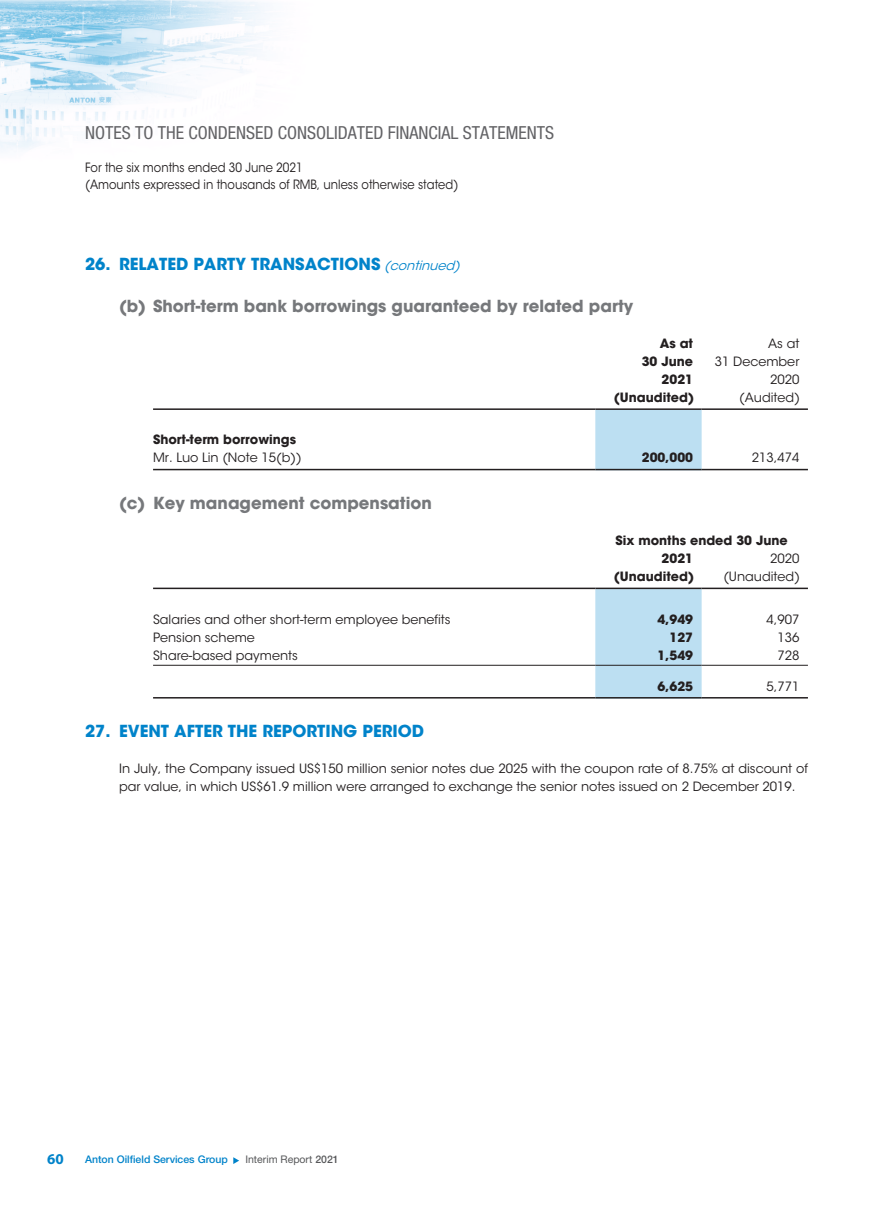
<style>
.page{position:relative;width:893px;height:1212px;background:#fff}
.page>*{position:absolute;margin:0;border:0;box-sizing:border-box;transform-origin:0 0}
.t1{font:condensed 18px "Helvetica Neue LT Std";color:#636366}
.t2{font:700 16.5px "ITC Avant Garde Std";color:#76787b}
.t3{font:700 16.5px "ITC Avant Garde Std";color:#0083ca}
.t4{font:700 15px "Myriad Pro";color:#0083ca}
.t5{font:12.75px/18px "ITC Avant Garde Std";color:#231f20}
.t6{font:700 12.75px/18px "ITC Avant Garde Std";color:#231f20}
.t7{font:12.75px/16.5px "ITC Avant Garde Std";color:#231f20;scale:.9 1}
.t8{font:500 10.5px "Helvetica Neue LT Std";color:#0083ca}
.t9{font:10.5px "Helvetica Neue LT Std";color:#57585a}
.s1{font-weight:400;font-style:italic;font-size:12.75px}
.s2{font-weight:500}
</style>
<div class="page">
<img style="left:0;top:0;width:267px;height:150px">
<svg style="left:233px;top:1157px;width:6px;height:7px"></svg>
<div style="left:595px;top:410px;width:107px;height:59px;background:#bcdff2"></div>
<hr style="left:153px;top:408px;width:442px;height:2px;background:#231f20">
<hr style="left:595px;top:408px;width:107px;height:2px;background:#231f20">
<hr style="left:702px;top:408px;width:106px;height:2px;background:#231f20">
<hr style="left:153px;top:469px;width:442px;height:1px;background:#231f20">
<hr style="left:595px;top:469px;width:107px;height:1px;background:#231f20">
<hr style="left:702px;top:469px;width:106px;height:1px;background:#231f20">
<div style="left:595px;top:589px;width:107px;height:108px;background:#bcdff2"></div>
<hr style="left:153px;top:588px;width:442px;height:1px;background:#231f20">
<hr style="left:595px;top:588px;width:107px;height:1px;background:#231f20">
<hr style="left:702px;top:588px;width:106px;height:1px;background:#231f20">
<hr style="left:153px;top:665px;width:442px;height:1px;background:#231f20">
<hr style="left:595px;top:665px;width:107px;height:1px;background:#231f20">
<hr style="left:702px;top:665px;width:106px;height:1px;background:#231f20">
<hr style="left:153px;top:697px;width:442px;height:1px;background:#231f20">
<hr style="left:595px;top:697px;width:107px;height:1px;background:#231f20">
<hr style="left:702px;top:697px;width:106px;height:1px;background:#231f20">
<h1 class="t1" style="left:85px;top:123px;width:471px">NOTES TO THE CONDENSED CONSOLIDATED FINANCIAL STATEMENTS</h1>
<p class="t7" style="left:85px;top:160px;width:416px">For the six months ended 30 June 2021<br>(Amounts expressed in thousands of RMB, unless otherwise stated)</p>
<p class="t3" style="left:85px;top:253px;width:380px">26. RELATED PARTY TRANSACTIONS <span class="s1">(continued)</span></p>
<p class="t2" style="left:119px;top:295px;width:516px">(b) Short-term bank borrowings guaranteed by related party</p>
<p class="t6" style="left:660px;top:334px;width:35px">As at</p>
<p class="t5" style="left:768px;top:334px;width:33px">As at</p>
<p class="t6" style="left:642px;top:352px;width:53px">30 June</p>
<p class="t5" style="left:715px;top:352px;width:86px">31 December</p>
<p class="t6" style="left:662px;top:370px;width:33px">2021</p>
<p class="t5" style="left:770px;top:370px;width:31px">2020</p>
<p class="t6" style="left:614px;top:388px;width:82px">(Unaudited)</p>
<p class="t5" style="left:739px;top:388px;width:62px">(Audited)</p>
<p class="t6" style="left:153px;top:430px;width:144px">Short-term borrowings</p>
<p class="t5" style="left:153px;top:449px;width:150px">Mr. Luo Lin (Note 15(b))</p>
<p class="t6" style="left:642px;top:448px;width:53px">200,000</p>
<p class="t5" style="left:752px;top:449px;width:49px">213,474</p>
<p class="t2" style="left:119px;top:492px;width:314px">(c) Key management compensation</p>
<p class="t6" style="left:662px;top:531px;width:128px;text-indent:-46px">Six months ended 30 June<br>2021</p>
<p class="t5" style="left:770px;top:550px;width:31px">2020</p>
<p class="t6" style="left:614px;top:567px;width:82px">(Unaudited)</p>
<p class="t5" style="left:723px;top:568px;width:78px">(Unaudited)</p>
<p class="t5" style="left:153px;top:610px;width:299px">Salaries and other short-term employee benefits</p>
<p class="t6" style="left:658px;top:610px;width:37px">4,949</p>
<p class="t5" style="left:766px;top:610px;width:35px">4,907</p>
<p class="t5" style="left:153px;top:628px;width:103px">Pension scheme</p>
<p class="t6" style="left:669px;top:628px;width:25px">127</p>
<p class="t5" style="left:777px;top:628px;width:24px">136</p>
<p class="t5" style="left:153px;top:646px;width:146px">Share-based payments</p>
<p class="t6" style="left:658px;top:646px;width:37px">1,549</p>
<p class="t5" style="left:777px;top:646px;width:24px">728</p>
<p class="t6" style="left:658px;top:677px;width:37px">6,625</p>
<p class="t5" style="left:766px;top:677px;width:35px">5,771</p>
<p class="t3" style="left:85px;top:720px;width:341px">27. EVENT AFTER THE REPORTING PERIOD</p>
<p class="t5" style="left:119px;top:760px;width:690px">In July, the Company issued US$150 million senior notes due 2025 with the coupon rate of 8.75% at discount of par value, in which US$61.9 million were arranged to exchange the senior notes issued on 2 December 2019.</p>
<p class="t4" style="left:47px;top:1149px;width:18px">60</p>
<p class="t8" style="left:85px;top:1153px;width:144px">Anton Oilfield Services Group</p>
<p class="t9" style="left:245px;top:1153px;width:95px">Interim Report <span class="s2">2021</span></p>
</div>
